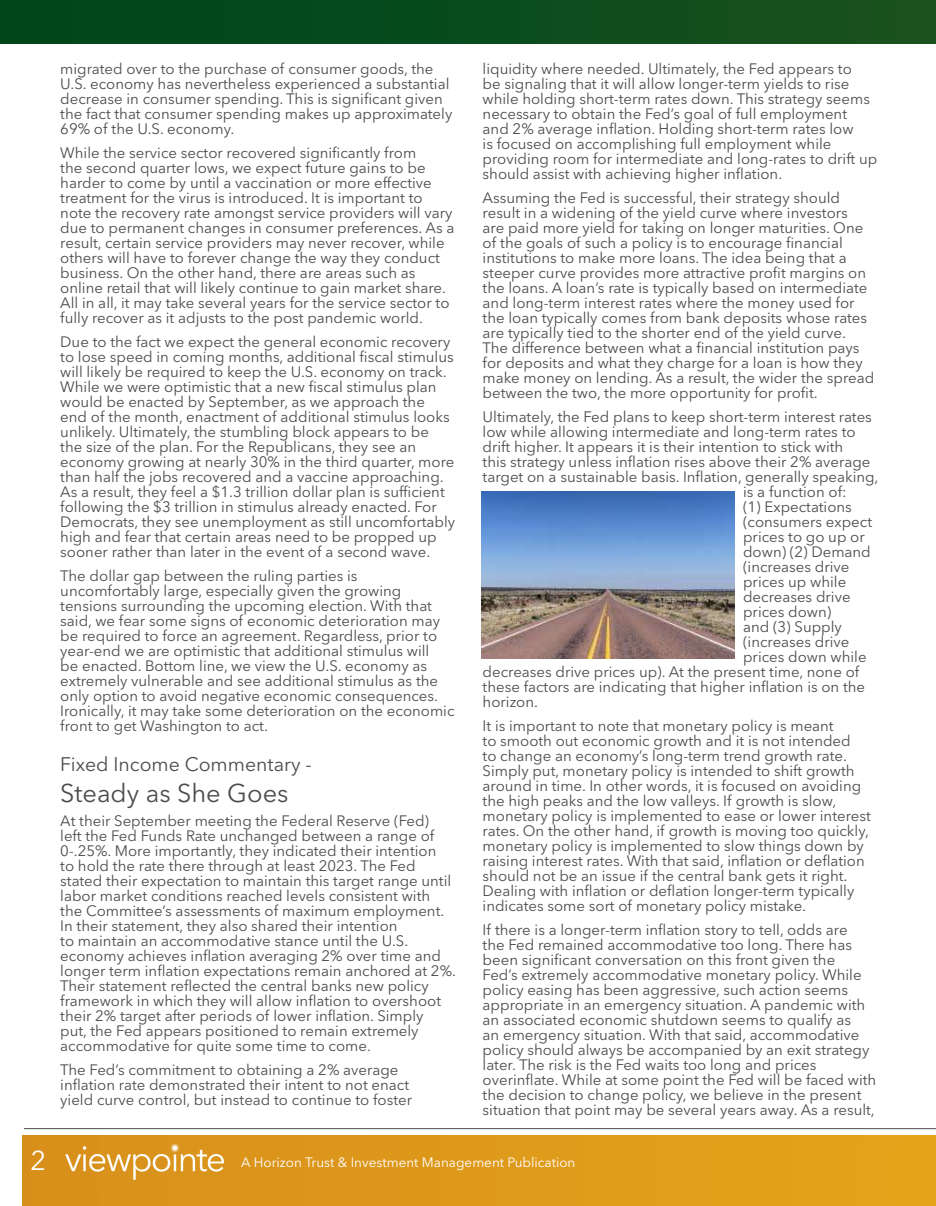
<style>
.page{position:relative;width:936px;height:1206px;background:#fff}
.page>*{position:absolute;margin:0;border:0;box-sizing:border-box;transform-origin:0 0}
.t1{font:27px "Avenir Next LT Pro";color:#fff}
.t2{font:25.5px "Avenir Next LT Pro";color:#4b4c4d}
.t3{font:19.5px "Avenir Next LT Pro";color:#4b4c4d}
.t4{font:15px/15px "Avenir Next LT Pro";color:#4b4c4d}
.t5{font:13.5px "Avenir Next LT Pro";color:#fff}
</style>
<div class="page">
<div style="left:22px;top:1136px;width:914px;height:70px;background:#df9b1a"></div>
<hr style="left:24px;top:1128px;width:912px;height:1px;background:#4b4c4d">
<img style="left:56px;top:1135px;width:177px;height:48px">
<div style="left:0;top:0;width:936px;height:44px;background:linear-gradient(to right,#00461b,#1a511d)"></div>
<img style="left:482px;top:491px;width:252px;height:167px">
<h1 class="t1" style="left:31px;top:1144px;width:17px">2</h1>
<p class="t4" style="left:60px;top:62px;width:394px">migrated over to the purchase of consumer goods, the U.S. economy has nevertheless experienced a substantial decrease in consumer spending. This is significant given the fact that consumer spending makes up approximately 69% of the U.S. economy.</p>
<p class="t4" style="left:60px;top:146px;width:396px">While the service sector recovered significantly from<br>the second quarter lows, we expect future gains to be harder to come by until a vaccination or more effective treatment for the virus is introduced. It is important to note the recovery rate amongst service providers will vary due to permanent changes in consumer preferences. As a result, certain service providers may never recover, while others will have to forever change the way they conduct business. On the other hand, there are areas such as online retail that will likely continue to gain market share.<br>All in all, it may take several years for the service sector to fully recover as it adjusts to the post pandemic world.</p>
<p class="t4" style="left:60px;top:335px;width:396px">Due to the fact we expect the general economic recovery to lose speed in coming months, additional fiscal stimulus will likely be required to keep the U.S. economy on track.<br>While we were optimistic that a new fiscal stimulus plan would be enacted by September, as we approach the end of the month, enactment of additional stimulus looks unlikely. Ultimately, the stumbling block appears to be<br>the size of the plan. For the Republicans, they see an economy growing at nearly 30% in the third quarter, more than half the jobs recovered and a vaccine approaching.<br>As a result, they feel a $1.3 trillion dollar plan is sufficient following the $3 trillion in stimulus already enacted. For Democrats, they see unemployment as still uncomfortably high and fear that certain areas need to be propped up sooner rather than later in the event of a second wave.</p>
<p class="t4" style="left:60px;top:569px;width:396px">The dollar gap between the ruling parties is uncomfortably large, especially given the growing tensions surrounding the upcoming election. With that said, we fear some signs of economic deterioration may be required to force an agreement. Regardless, prior to year-end we are optimistic that additional stimulus will<br>be enacted. Bottom line, we view the U.S. economy as extremely vulnerable and see additional stimulus as the only option to avoid negative economic consequences.<br>Ironically, it may take some deterioration on the economic front to get Washington to act.</p>
<h3 class="t3" style="left:60px;top:753px;width:253px">Fixed Income Commentary -</h3>
<h2 class="t2" style="left:60px;top:777px;width:230px">Steady as She Goes</h2>
<p class="t4" style="left:60px;top:813px;width:397px">At their September meeting the Federal Reserve (Fed)<br>left the Fed Funds Rate unchanged between a range of 0-.25%. More importantly, they indicated their intention<br>to hold the rate there through at least 2023. The Fed stated their expectation to maintain this target range until labor market conditions reached levels consistent with<br>the Committee’s assessments of maximum employment.<br>In their statement, they also shared their intention<br>to maintain an accommodative stance until the U.S. economy achieves inflation averaging 2% over time and longer term inflation expectations remain anchored at 2%.<br>Their statement reflected the central banks new policy framework in which they will allow inflation to overshoot their 2% target after periods of lower inflation. Simply<br>put, the Fed appears positioned to remain extremely accommodative for quite some time to come.</p>
<p class="t4" style="left:60px;top:1062px;width:353px">The Fed’s commitment to obtaining a 2% average inflation rate demonstrated their intent to not enact yield curve control, but instead to continue to foster</p>
<p class="t4" style="left:483px;top:62px;width:396px">liquidity where needed. Ultimately, the Fed appears to<br>be signaling that it will allow longer-term yields to rise while holding short-term rates down. This strategy seems necessary to obtain the Fed’s goal of full employment<br>and 2% average inflation. Holding short-term rates low<br>is focused on accomplishing full employment while providing room for intermediate and long-rates to drift up should assist with achieving higher inflation.</p>
<p class="t4" style="left:483px;top:191px;width:393px">Assuming the Fed is successful, their strategy should result in a widening of the yield curve where investors<br>are paid more yield for taking on longer maturities. One of the goals of such a policy is to encourage financial institutions to make more loans. The idea being that a steeper curve provides more attractive profit margins on the loans. A loan’s rate is typically based on intermediate and long-term interest rates where the money used for the loan typically comes from bank deposits whose rates are typically tied to the shorter end of the yield curve.<br>The difference between what a financial institution pays for deposits and what they charge for a loan is how they make money on lending. As a result, the wider the spread between the two, the more opportunity for profit.</p>
<p class="t4" style="left:483px;top:410px;width:391px">Ultimately, the Fed plans to keep short-term interest rates</p>
<p class="t4" style="left:483px;top:425px;width:375px">low while allowing intermediate and long-term rates to</p>
<p class="t4" style="left:483px;top:440px;width:362px">drift higher. It appears it is their intention to stick with</p>
<p class="t4" style="left:483px;top:455px;width:389px">this strategy unless inflation rises above their 2% average</p>
<p class="t4" style="left:483px;top:470px;width:397px">target on a sustainable basis. Inflation, generally speaking,</p>
<p class="t4" style="left:743px;top:485px;width:105px">is a function of:</p>
<p class="t4" style="left:743px;top:500px;width:110px">(1) Expectations</p>
<p class="t4" style="left:743px;top:515px;width:130px">(consumers expect</p>
<p class="t4" style="left:743px;top:530px;width:123px">prices to go up or</p>
<p class="t4" style="left:743px;top:545px;width:129px">down) (2) Demand</p>
<p class="t4" style="left:743px;top:560px;width:108px">(increases drive</p>
<p class="t4" style="left:743px;top:575px;width:105px">prices up while</p>
<p class="t4" style="left:743px;top:590px;width:109px">decreases drive</p>
<p class="t4" style="left:743px;top:605px;width:90px">prices down)</p>
<p class="t4" style="left:743px;top:620px;width:100px">and (3) Supply</p>
<p class="t4" style="left:743px;top:635px;width:108px">(increases drive</p>
<p class="t4" style="left:743px;top:650px;width:125px">prices down while</p>
<p class="t4" style="left:483px;top:665px;width:378px">decreases drive prices up). At the present time, none of</p>
<p class="t4" style="left:483px;top:680px;width:384px">these factors are indicating that higher inflation is on the</p>
<p class="t4" style="left:483px;top:695px;width:57px">horizon.</p>
<p class="t4" style="left:483px;top:719px;width:390px">It is important to note that monetary policy is meant<br>to smooth out economic growth and it is not intended<br>to change an economy’s long-term trend growth rate.<br>Simply put, monetary policy is intended to shift growth around in time. In other words, it is focused on avoiding the high peaks and the low valleys. If growth is slow, monetary policy is implemented to ease or lower interest rates. On the other hand, if growth is moving too quickly, monetary policy is implemented to slow things down by raising interest rates. With that said, inflation or deflation should not be an issue if the central bank gets it right.<br>Dealing with inflation or deflation longer-term typically indicates some sort of monetary policy mistake.</p>
<p class="t4" style="left:483px;top:923px;width:395px">If there is a longer-term inflation story to tell, odds are<br>the Fed remained accommodative too long. There has been significant conversation on this front given the<br>Fed’s extremely accommodative monetary policy. While policy easing has been aggressive, such action seems appropriate in an emergency situation. A pandemic with an associated economic shutdown seems to qualify as<br>an emergency situation. With that said, accommodative policy should always be accompanied by an exit strategy later. The risk is the Fed waits too long and prices overinflate. While at some point the Fed will be faced with the decision to change policy, we believe in the present situation that point may be several years away. As a result,</p>
<p class="t5" style="left:241px;top:1154px;width:336px">A Horizon Trust &amp; Investment Management Publication</p>
</div>
